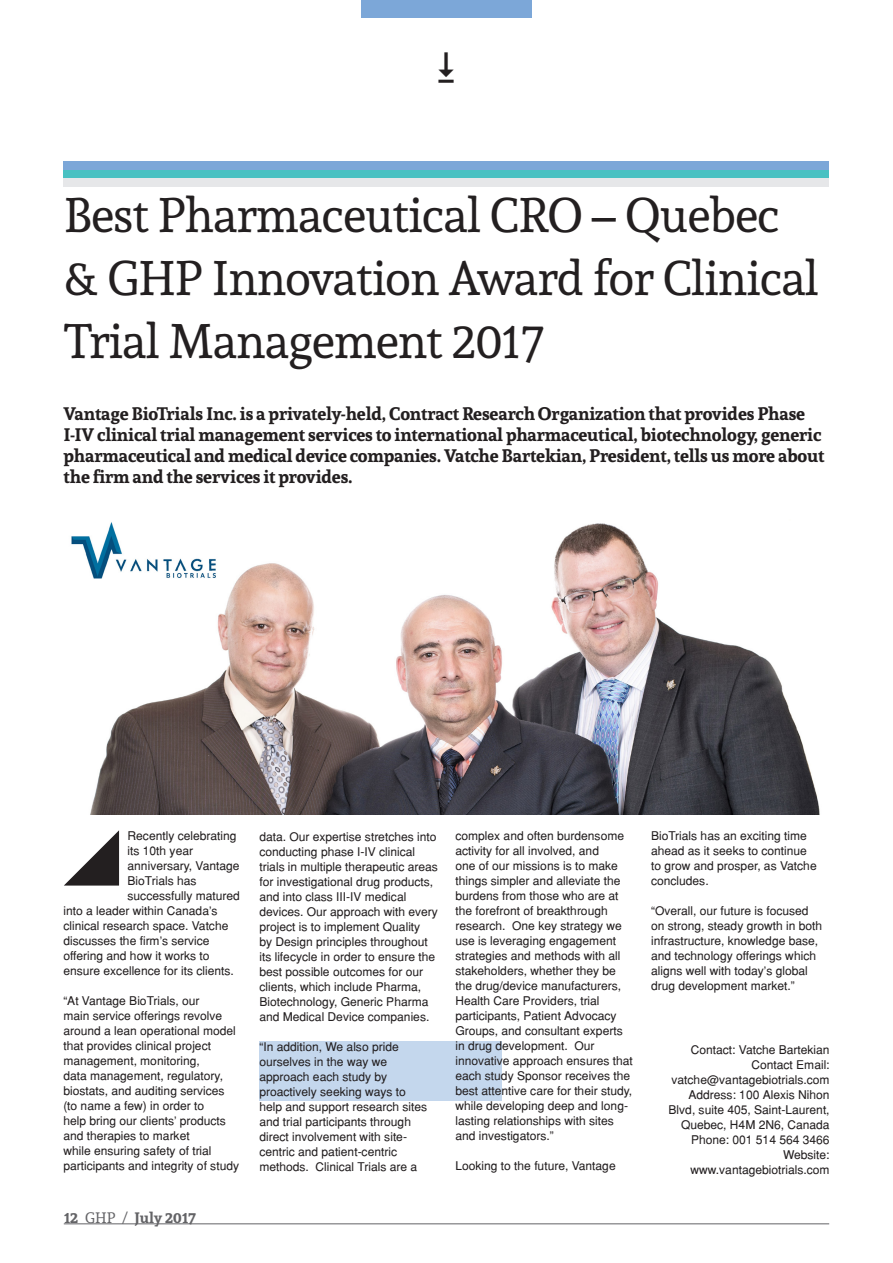
<style>
.page{position:relative;width:893px;height:1263px;background:#fff}
.page>*{position:absolute;margin:0;border:0;box-sizing:border-box;transform-origin:0 0}
.t1{font:48.15px/63px "Andada";letter-spacing:-.02em;color:#231f20}
.t2{font:700 18px/21px "Andada";letter-spacing:-.01em;color:#231f20}
.t3{font:700 15px "Andada";color:#636366}
.t4{font:12px/15px "Helvetica";color:#231f20}
.s1{font-weight:400}
</style>
<div class="page">
<hr style="left:64px;top:1223px;width:765px;height:1px;background:#636366">
<div style="left:64px;top:162px;width:765px;height:8px;background:#7ca7d8"></div>
<div style="left:64px;top:170px;width:765px;height:9px;background:#49c1c2"></div>
<div style="left:64px;top:179px;width:765px;height:8px;background:#e6e7e9"></div>
<div style="left:361px;top:0;width:170px;height:17px;background:#7ca7d8"></div>
<img style="left:90px;top:523px;width:730px;height:291px">
<div style="left:259px;top:1041px;width:243px;height:59px;background:#c4d7ed"></div>
<svg style="left:64px;top:830px;width:55px;height:55px"></svg>
<img style="left:71px;top:522px;width:152px;height:58px">
<p class="t1" style="left:64px;top:183px;width:757px">Best Pharmaceutical CRO – Quebec &amp; GHP Innovation Award for Clinical<br>Trial Management 2017</p>
<p class="t2" style="left:64px;top:402px;width:762px">Vantage BioTrials Inc. is a privately-held, Contract Research Organization that provides Phase I-IV clinical trial management services to international pharmaceutical, biotechnology, generic pharmaceutical and medical device companies. Vatche Bartekian, President, tells us more about the firm and the services it provides.</p>
<p class="t4" style="left:128px;top:828px;width:111px">Recently celebrating</p>
<p class="t4" style="left:128px;top:843px;width:67px">its 10th year</p>
<p class="t4" style="left:128px;top:858px;width:114px">anniversary, Vantage</p>
<p class="t4" style="left:128px;top:873px;width:71px">BioTrials has</p>
<p class="t4" style="left:128px;top:888px;width:114px">successfully matured</p>
<p class="t4" style="left:63px;top:903px;width:156px">into a leader within Canada’s</p>
<p class="t4" style="left:63px;top:918px;width:167px">clinical research space. Vatche</p>
<p class="t4" style="left:63px;top:933px;width:148px">discusses the firm’s service</p>
<p class="t4" style="left:63px;top:948px;width:148px">offering and how it works to</p>
<p class="t4" style="left:63px;top:963px;width:172px">ensure excellence for its clients.</p>
<p class="t4" style="left:63px;top:993px;width:177px">“At Vantage BioTrials, our<br>main service offerings revolve around a lean operational model that provides clinical project management, monitoring,<br>data management, regulatory, biostats, and auditing services (to name a few) in order to<br>help bring our clients’ products and therapies to market<br>while ensuring safety of trial participants and integrity of study</p>
<p class="t3" style="left:64px;top:1208px;width:134px">12 <span class="s1">GHP /</span> July 2017</p>
<p class="t4" style="left:259px;top:829px;width:180px">data. Our expertise stretches into conducting phase I-IV clinical trials in multiple therapeutic areas for investigational drug products, and into class III-IV medical devices. Our approach with every project is to implement Quality<br>by Design principles throughout its lifecycle in order to ensure the best possible outcomes for our clients, which include Pharma, Biotechnology, Generic Pharma and Medical Device companies.</p>
<p class="t4" style="left:259px;top:1039px;width:169px">“In addition, We also pride ourselves in the way we approach each study by proactively seeking ways to help and support research sites and trial participants through direct involvement with site&shy;centric and patient-centric methods. Clinical Trials are a</p>
<p class="t4" style="left:455px;top:828px;width:179px">complex and often burdensome activity for all involved, and<br>one of our missions is to make things simpler and alleviate the burdens from those who are at the forefront of breakthrough research. One key strategy we use is leveraging engagement strategies and methods with all stakeholders, whether they be the drug/device manufacturers,<br>Health Care Providers, trial participants, Patient Advocacy<br>Groups, and consultant experts in drug development. Our innovative approach ensures that each study Sponsor receives the best attentive care for their study, while developing deep and long&shy;lasting relationships with sites and investigators.”</p>
<p class="t4" style="left:455px;top:1158px;width:162px">Looking to the future, Vantage</p>
<p class="t4" style="left:651px;top:828px;width:167px">BioTrials has an exciting time ahead as it seeks to continue to grow and prosper, as Vatche concludes.</p>
<p class="t4" style="left:651px;top:903px;width:173px">“Overall, our future is focused on strong, steady growth in both infrastructure, knowledge base, and technology offerings which aligns well with today’s global drug development market.”</p>
<p class="t4" style="left:691px;top:1042px;width:140px">Contact: Vatche Bartekian</p>
<p class="t4" style="left:751px;top:1057px;width:80px">Contact Email:</p>
<p class="t4" style="left:671px;top:1072px;width:160px">vatche@vantagebiotrials.com</p>
<p class="t4" style="left:669px;top:1087px;width:163px;text-align:right">Address: 100 Alexis Nihon<br>Blvd, suite 405, Saint-Laurent,<br>Quebec, H4M 2N6, Canada</p>
<p class="t4" style="left:691px;top:1132px;width:140px">Phone: 001 514 564 3466</p>
<p class="t4" style="left:783px;top:1147px;width:48px">Website:</p>
<p class="t4" style="left:690px;top:1162px;width:141px">www.vantagebiotrials.com</p>
</div>
